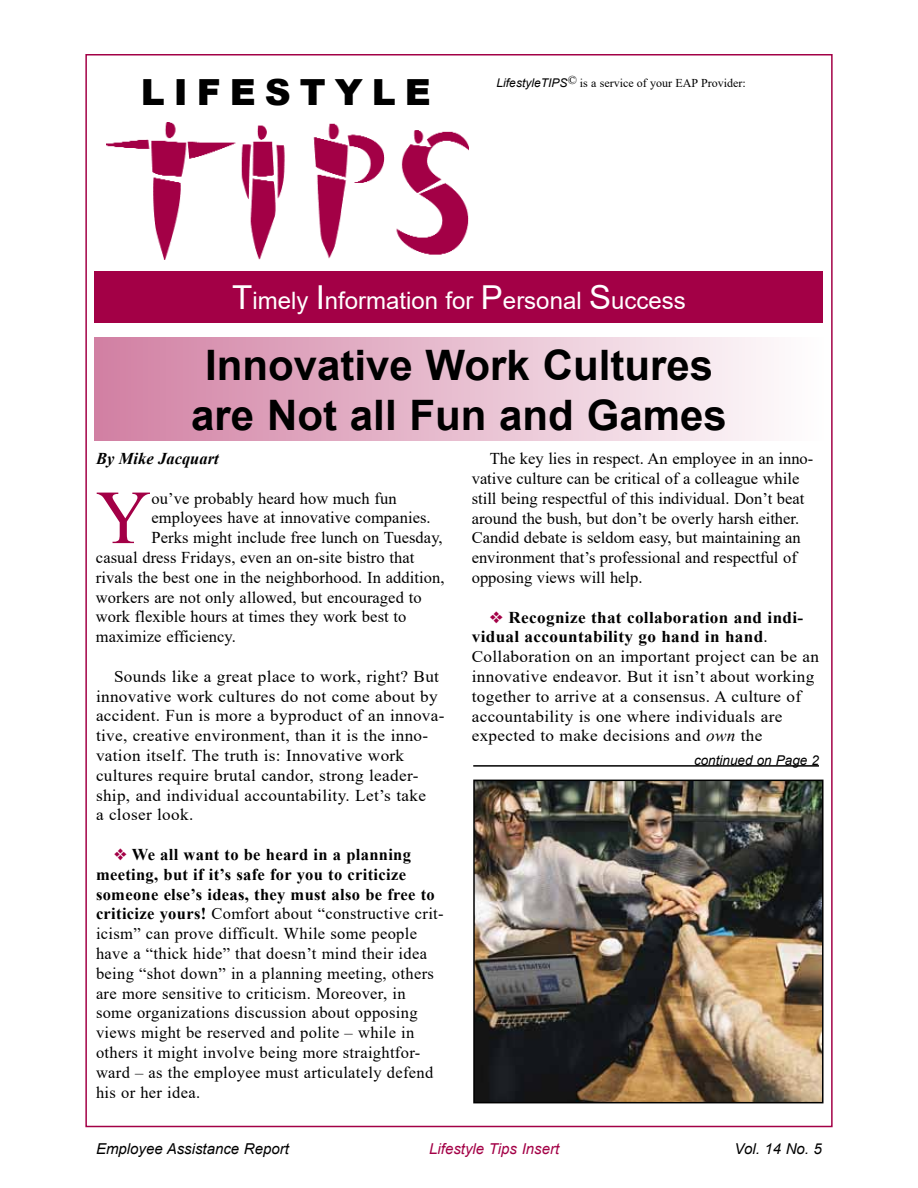
<style>
.page{position:relative;width:918px;height:1188px;background:#fff}
.page>*{position:absolute;margin:0;border:0;box-sizing:border-box;transform-origin:0 0}
.t1{font:76.35px "Times New Roman";color:#a30046}
.t2{font:700 42px/50.4px "Arial";color:#000;text-align:center}
.t3{font:900 36px "Arial";letter-spacing:.25em;color:#000}
.t4{font:24px "Arial";color:#fff}
.t5{font:16.5px/19.8px "Times New Roman";letter-spacing:.02em;color:#000}
.t6{font:16.5px/19.8px "Times New Roman";letter-spacing:.02em;color:#000;scale:1.04 1}
.t7{font:16.5px/19.8px "Times New Roman";color:#000}
.t8{font:italic 700 16.5px "Times New Roman";color:#000}
.t9{font:italic 15px "Arial";color:#000}
.t10{font:italic 15px "Arial";color:#a30046}
.t11{font:italic 13.5px "Arial";color:#000}
.t12{font:12px "Times New Roman";color:#000}
.s1{font-family:"Arial";font-style:italic}
.s2{font-size:33px}
.s3{color:#a30046}
.s4{font-weight:700}
.s5{font-style:italic}
</style>
<div class="page">
<div style="left:94px;top:271px;width:730px;height:52px;background:#a30046"></div>
<div style="left:95px;top:338px;width:729px;height:103px;background:linear-gradient(to right,#d17fa3,#fffefe)"></div>
<img style="left:106px;top:122px;width:363px;height:138px">
<img style="left:476px;top:783px;width:345px;height:317px">
<div style="left:473px;top:780px;width:351px;height:323px;border:2px solid #000"></div>
<hr style="left:473px;top:765px;width:346px;height:2px;background:#000">
<h3 class="t3" style="left:141px;top:66px;width:292px">LIFESTYLE</h3>
<p class="t12" style="left:497px;top:75px;width:251px"><span class="s1">LifestyleTIPS</span><sup>©</sup> is a service of your EAP Provider:</p>
<h3 class="t4" style="left:232px;top:284px;width:455px"><span class="s2">T</span>imely <span class="s2">I</span>nformation for <span class="s2">P</span>ersonal <span class="s2">S</span>uccess</h3>
<h2 class="t2" style="left:191px;top:340px;width:537px">Innovative Work Cultures are Not all Fun and Games</h2>
<p class="t8" style="left:96px;top:447px;width:124px">By Mike Jacquart</p>
<h1 class="t1" style="left:96px;top:464px;width:57px">Y</h1>
<p class="t5" style="left:151px;top:488px;width:247px">ou’ve probably heard how much fun</p>
<p class="t5" style="left:151px;top:507px;width:281px">employees have at innovative companies.</p>
<p class="t5" style="left:151px;top:527px;width:293px">Perks might include free lunch on Tuesday,</p>
<p class="t5" style="left:96px;top:547px;width:320px">casual dress Fridays, even an on-site bistro that</p>
<p class="t5" style="left:96px;top:567px;width:350px">rivals the best one in the neighborhood. In addition,</p>
<p class="t5" style="left:96px;top:587px;width:327px">workers are not only allowed, but encouraged to</p>
<p class="t5" style="left:96px;top:606px;width:312px">work flexible hours at times they work best to</p>
<p class="t5" style="left:96px;top:626px;width:141px">maximize efficiency.</p>
<p class="t6" style="left:96px;top:666px;width:337px;text-indent:18px">Sounds like a great place to work, right? But innovative work cultures do not come about by accident. Fun is more a byproduct of an innova&shy;tive, creative environment, than it is the inno&shy;vation itself. The truth is: Innovative work cultures require brutal candor, strong leader&shy;ship, and individual accountability. Let’s take<br>a closer look.</p>
<p class="t5" style="left:96px;top:844px;width:349px;text-indent:18px"><span class="s3">❖</span> <span class="s4">We all want to be heard in a planning meeting, but if it’s safe for you to criticize someone else’s ideas, they must also be free to criticize yours!</span> Comfort about “constructive crit&shy;icism” can prove difficult. While some people have a “thick hide” that doesn’t mind their idea being “shot down” in a planning meeting, others are more sensitive to criticism. Moreover, in some organizations discussion about opposing views might be reserved and polite – while in others it might involve being more straightfor&shy;ward – as the employee must articulately defend his or her idea.</p>
<p class="t7" style="left:472px;top:448px;width:343px;text-indent:18px">The key lies in respect. An employee in an inno&shy;vative culture can be critical of a colleague while still being respectful of this individual. Don’t beat around the bush, but don’t be overly harsh either.<br>Candid debate is seldom easy, but maintaining an environment that’s professional and respectful of opposing views will help.</p>
<p class="t6" style="left:472px;top:607px;width:335px;text-indent:18px"><span class="s3">❖</span> <span class="s4">Recognize that collaboration and indi&shy;vidual accountability go hand in hand</span>.<br>Collaboration on an important project can be an innovative endeavor. But it isn’t about working together to arrive at a consensus. A culture of accountability is one where individuals are expected to make decisions and <span class="s5">own</span> the</p>
<p class="t11" style="left:694px;top:752px;width:126px">continued on Page 2</p>
<p class="t9" style="left:96px;top:1139px;width:194px">Employee Assistance Report</p>
<p class="t10" style="left:429px;top:1139px;width:131px">Lifestyle Tips Insert</p>
<p class="t9" style="left:735px;top:1139px;width:89px">Vol. 14 No. 5</p>
</div>
